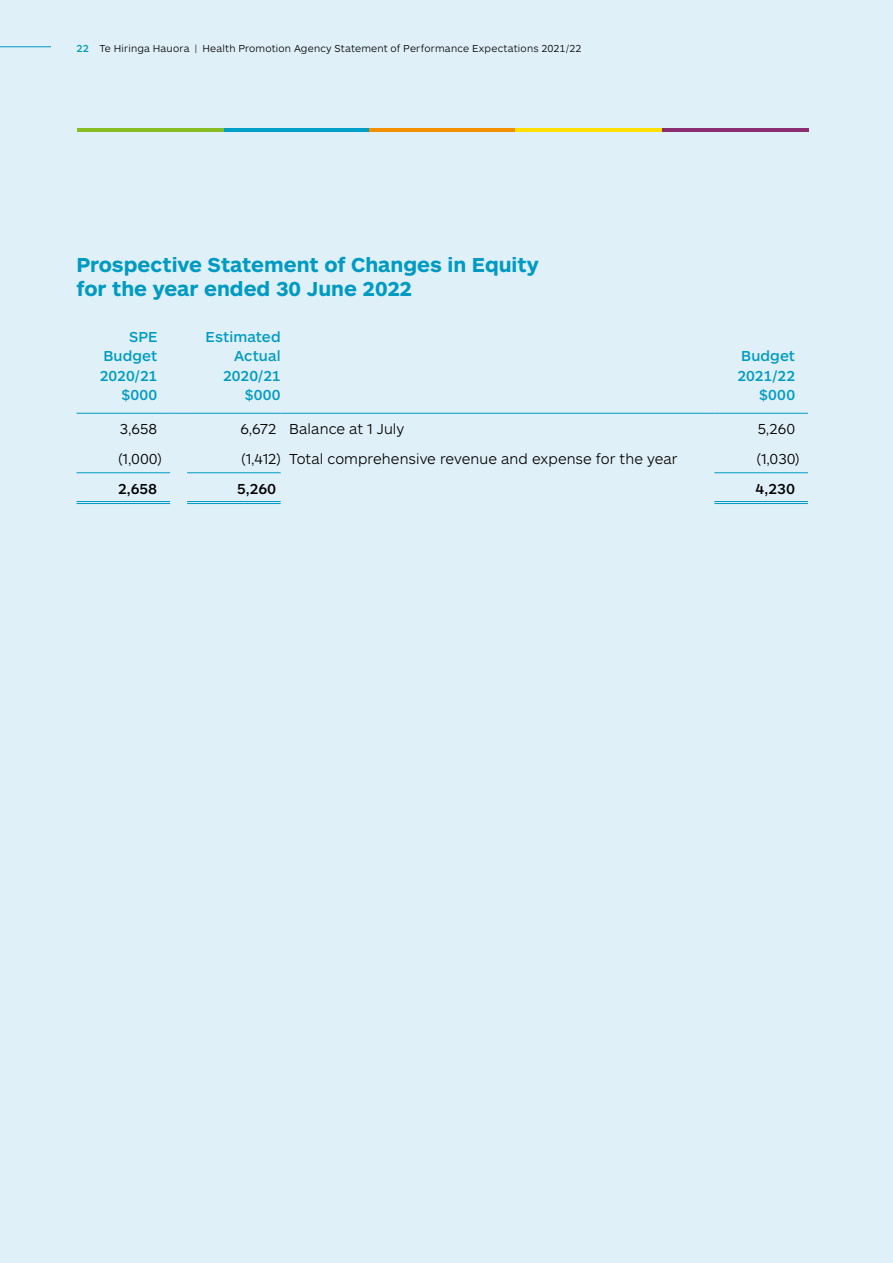
<style>
.page{position:relative;width:893px;height:1263px;background:#e0f0f8}
.page>*{position:absolute;margin:0;border:0;box-sizing:border-box;transform-origin:0 0}
.t1{font:700 21px/24px "ARS Maquette Pro";color:#009ac3}
.t2{font:300 15px "ARS Maquette Pro";letter-spacing:.005em;color:#000}
.t3{font:500 15px/19.5px "ARS Maquette Pro";letter-spacing:.005em;color:#009ac3;text-align:right}
.t4{font:500 15px "ARS Maquette Pro";letter-spacing:.005em;color:#000}
.t5{font:300 10.5px "ARS Maquette Pro";letter-spacing:.02em;color:#000}
.s1{font-weight:500;color:#009ac3}
</style>
<div class="page">
<hr style="left:0;top:46px;width:51px;height:1px;background:#009ac3">
<hr style="left:77px;top:413px;width:93px;height:1px;background:#009ac3">
<svg style="left:170px;top:413px;width:17px;height:1px"></svg>
<hr style="left:187px;top:413px;width:94px;height:1px;background:#009ac3">
<hr style="left:281px;top:413px;width:433px;height:1px;background:#009ac3">
<hr style="left:714px;top:413px;width:94px;height:1px;background:#009ac3">
<hr style="left:77px;top:472px;width:93px;height:1px;background:#009ac3">
<hr style="left:77px;top:501px;width:93px;height:1px;background:#009ac3">
<hr style="left:77px;top:503px;width:93px;height:1px;background:#009ac3">
<hr style="left:187px;top:472px;width:94px;height:1px;background:#009ac3">
<hr style="left:187px;top:501px;width:94px;height:1px;background:#009ac3">
<hr style="left:187px;top:503px;width:94px;height:1px;background:#009ac3">
<hr style="left:714px;top:472px;width:94px;height:1px;background:#009ac3">
<hr style="left:714px;top:501px;width:94px;height:1px;background:#009ac3">
<hr style="left:714px;top:503px;width:94px;height:1px;background:#009ac3">
<hr style="left:223px;top:128px;width:146px;height:3px;background:#009fc7">
<hr style="left:77px;top:128px;width:147px;height:3px;background:#89bd24">
<hr style="left:369px;top:128px;width:147px;height:3px;background:#f39000">
<hr style="left:516px;top:128px;width:146px;height:3px;background:#ffdf00">
<hr style="left:662px;top:128px;width:147px;height:3px;background:#8a2e6f">
<p class="t5" style="left:77px;top:42px;width:507px"><span class="s1">22</span> Te Hiringa Hauora | Health Promotion Agency Statement of Performance Expectations 2021/22</p>
<h1 class="t1" style="left:77px;top:252px;width:464px">Prospective Statement of Changes in Equity for the year ended 30 June 2022</h1>
<p class="t3" style="left:100px;top:326px;width:59px">SPE<br>Budget<br>2020/21 $000</p>
<p class="t3" style="left:206px;top:326px;width:77px">Estimated<br>Actual<br>2020/21 $000</p>
<p class="t3" style="left:737px;top:346px;width:59px">Budget<br>2021/22 $000</p>
<p class="t2" style="left:120px;top:419px;width:39px">3,658</p>
<p class="t2" style="left:240px;top:419px;width:165px">6,672 Balance at 1 July</p>
<p class="t2" style="left:758px;top:419px;width:39px">5,260</p>
<p class="t2" style="left:118px;top:449px;width:45px">(1,000)</p>
<p class="t2" style="left:242px;top:449px;width:438px">(1,412) Total comprehensive revenue and expense for the year</p>
<p class="t2" style="left:757px;top:449px;width:44px">(1,030)</p>
<p class="t4" style="left:118px;top:479px;width:41px">2,658</p>
<p class="t4" style="left:237px;top:479px;width:41px">5,260</p>
<p class="t4" style="left:756px;top:479px;width:41px">4,230</p>
</div>
